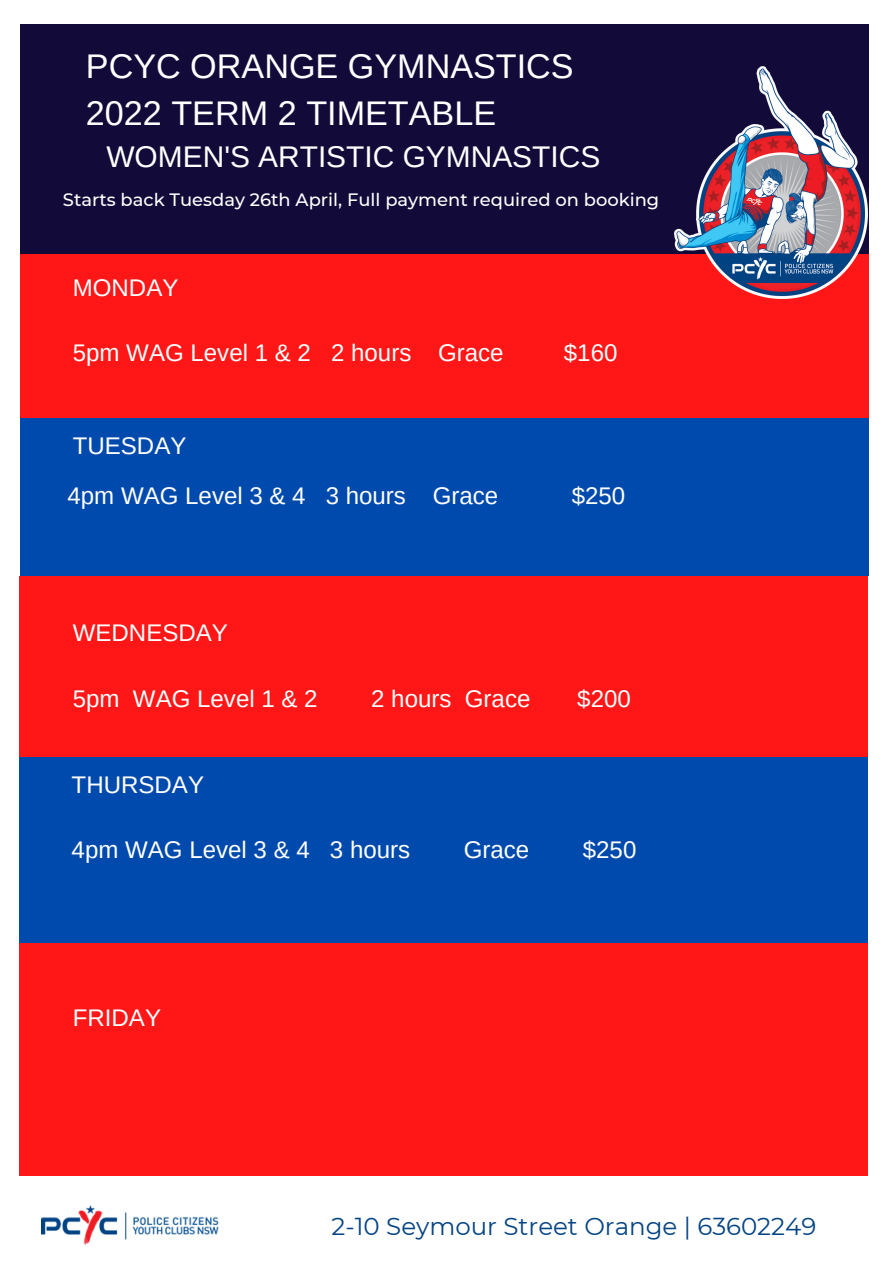
<style>
.page{position:relative;width:894px;height:1264px;background:#fff}
.page>*{position:absolute;margin:0;border:0;box-sizing:border-box;transform-origin:0 0}
.t1{font:34.2px "Arimo";color:#fff}
.t2{font:29.85px "Arimo";color:#fff}
.t3{font:24.45px "Montserrat";color:#054484}
.t4{font:24px "Arimo";color:#fff}
.t5{font:500 17.85px "Montserrat";color:#fff}
</style>
<div class="page">
<div style="left:20px;top:24px;width:848px;height:230px;background:#120a39"></div>
<div style="left:20px;top:254px;width:848px;height:165px;background:#ff1616"></div>
<div style="left:20px;top:418px;width:848px;height:158px;background:#004aad"></div>
<div style="left:19px;top:576px;width:848px;height:181px;background:#ff1616"></div>
<div style="left:19px;top:757px;width:848px;height:186px;background:#004aad"></div>
<div style="left:19px;top:943px;width:848px;height:232px;background:#ff1616"></div>
<img style="left:41px;top:1205px;width:177px;height:39px">
<img style="left:674px;top:67px;width:193px;height:232px">
<p class="t1" style="left:86px;top:47px;width:489px">PCYC ORANGE GYMNASTICS</p>
<p class="t1" style="left:86px;top:94px;width:411px">2022 TERM 2 TIMETABLE</p>
<p class="t2" style="left:106px;top:140px;width:495px">WOMEN'S ARTISTIC GYMNASTICS</p>
<p class="t5" style="left:63px;top:189px;width:597px">Starts back Tuesday 26th April, Full payment required on booking</p>
<p class="t4" style="left:73px;top:274px;width:107px">MONDAY</p>
<p class="t4" style="left:73px;top:339px;width:432px">5pm WAG Level 1 &amp; 2 2 hours Grace</p>
<p class="t4" style="left:563px;top:339px;width:55px">$160</p>
<p class="t4" style="left:73px;top:432px;width:115px">TUESDAY</p>
<p class="t4" style="left:67px;top:482px;width:432px">4pm WAG Level 3 &amp; 4 3 hours Grace</p>
<p class="t4" style="left:571px;top:482px;width:55px">$250</p>
<p class="t4" style="left:73px;top:619px;width:157px">WEDNESDAY</p>
<p class="t4" style="left:73px;top:685px;width:246px">5pm WAG Level 1 &amp; 2</p>
<p class="t4" style="left:371px;top:685px;width:161px">2 hours Grace</p>
<p class="t4" style="left:577px;top:685px;width:55px">$200</p>
<p class="t4" style="left:72px;top:771px;width:134px">THURSDAY</p>
<p class="t4" style="left:72px;top:836px;width:340px">4pm WAG Level 3 &amp; 4 3 hours</p>
<p class="t4" style="left:463px;top:836px;width:67px">Grace</p>
<p class="t4" style="left:582px;top:836px;width:55px">$250</p>
<p class="t4" style="left:73px;top:1003px;width:90px">FRIDAY</p>
<p class="t3" style="left:331px;top:1210px;width:486px">2-10 Seymour Street Orange | 63602249</p>
</div>
